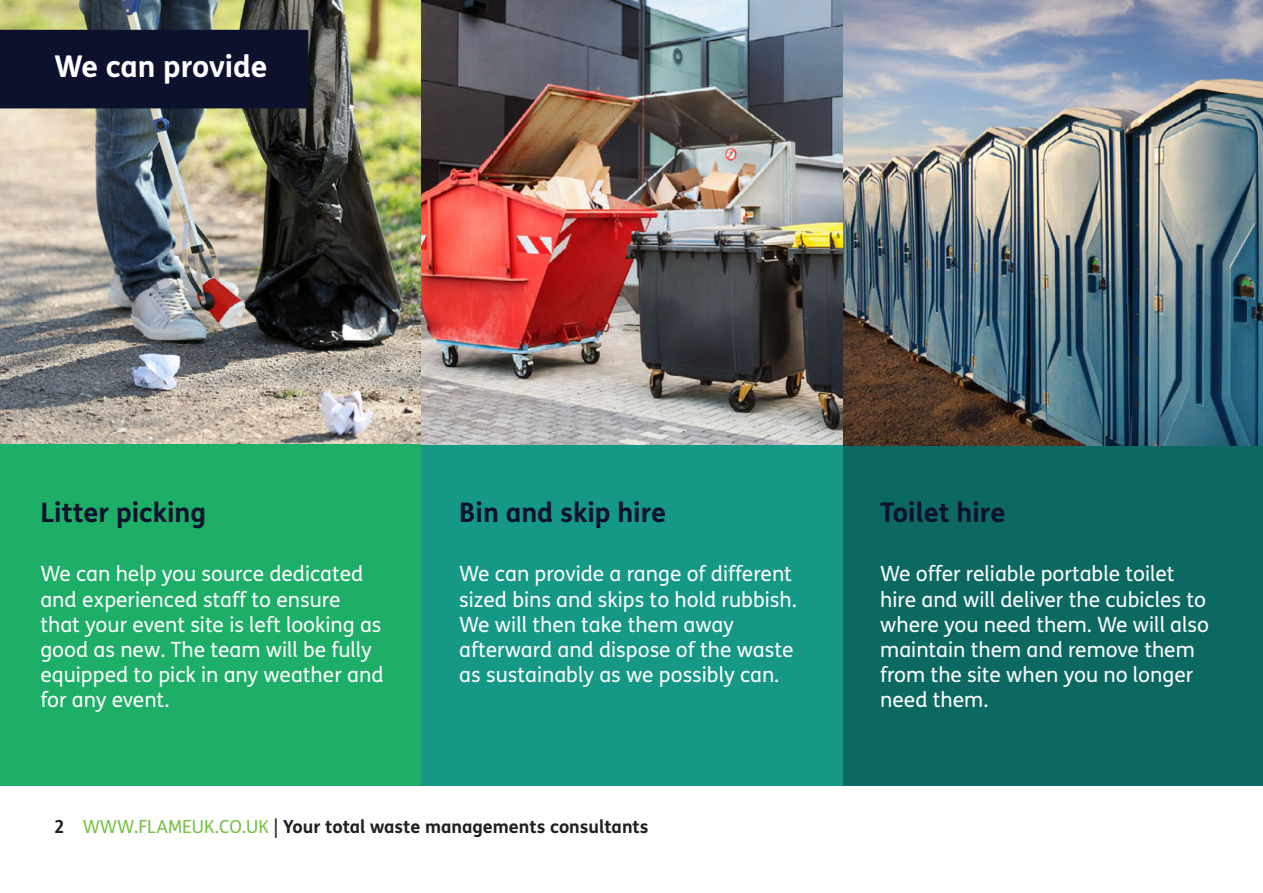
<style>
.page{position:relative;width:1263px;height:893px;background:#fff}
.page>*{position:absolute;margin:0;border:0;box-sizing:border-box;transform-origin:0 0}
.t1{font:700 30px "FS Me";color:#fff}
.t2{font:700 27px "FS Me";color:#0c112d}
.t3{font:21px/25.2px "FS Me";color:#fff}
.t4{font:700 18px "FS Me";color:#231f20}
.s1{font-weight:400;color:#76c043}
.s2{font-weight:400}
</style>
<div class="page">
<img style="left:0;top:0;width:1263px;height:444px">
<div style="left:0;top:444px;width:444px;height:341px;background:#1dae67"></div>
<div style="left:1px;top:31px;width:307px;height:77px;background:#0c112d"></div>
<div style="left:0;top:30px;width:308px;height:78px;border:2px solid #0c112d"></div>
<div style="left:421px;top:444px;width:443px;height:341px;background:#159885"></div>
<div style="left:843px;top:444px;width:420px;height:341px;background:#0c6961"></div>
<p class="t1" style="left:54px;top:43px;width:215px">We can provide</p>
<p class="t2" style="left:40px;top:492px;width:167px">Litter picking</p>
<p class="t2" style="left:459px;top:492px;width:208px">Bin and skip hire</p>
<p class="t2" style="left:880px;top:492px;width:127px">Toilet hire</p>
<p class="t3" style="left:40px;top:561px;width:345px">We can help you source dedicated and experienced staff to ensure that your event site is left looking as good as new. The team will be fully equipped to pick in any weather and for any event.</p>
<p class="t3" style="left:459px;top:561px;width:339px">We can provide a range of different sized bins and skips to hold rubbish.<br>We will then take them away afterward and dispose of the waste as sustainably as we possibly can.</p>
<p class="t3" style="left:880px;top:561px;width:330px">We offer reliable portable toilet hire and will deliver the cubicles to where you need them. We will also maintain them and remove them from the site when you no longer need them.</p>
<p class="t4" style="left:54px;top:812px;width:596px">2 <span class="s1">WWW.FLAMEUK.CO.UK</span> <span class="s2">|</span> Your total waste managements consultants</p>
</div>
